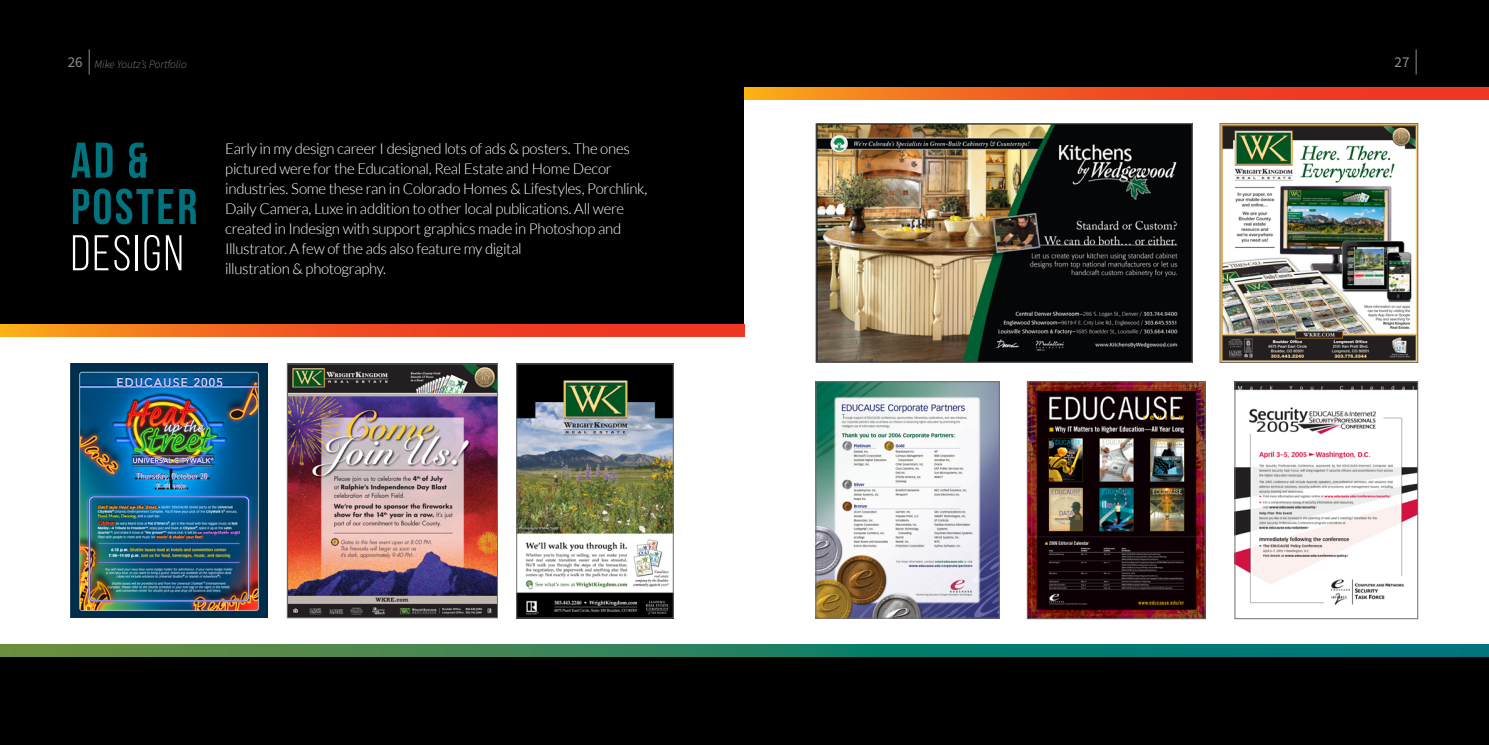
<style>
.page{position:relative;width:1489px;height:745px;background:#fff}
.page>*{position:absolute;margin:0;border:0;box-sizing:border-box;transform-origin:0 0}
.t1{font:700 50px/46.2px "Bebas Neue";letter-spacing:.05em;color:#00747e}
.t2{font:50px "Bebas Neue";letter-spacing:.05em;color:#fff}
.t3{font:300 15px/20px "Lato";letter-spacing:-.02em;color:#fff}
.t4{font:15px "Source Sans Pro";color:#8f9194}
.t5{font:italic 300 11.25px "Source Sans Pro";color:#8f9194}
.s1{font-weight:400;font-style:normal;font-size:15px}
</style>
<div class="page">
<div style="left:0;top:0;width:1488px;height:744px;background:#000"></div>
<div style="left:0;top:326px;width:744px;height:322px;background:#fff"></div>
<div style="left:744px;top:92px;width:744px;height:555px;background:#fff"></div>
<svg style="left:0;top:644px;width:1488px;height:12px;background:#27815f"></svg>
<svg style="left:0;top:324px;width:744px;height:12px;background:#f15820"></svg>
<svg style="left:744px;top:88px;width:744px;height:11px;background:#f15920"></svg>
<img style="left:817px;top:125px;width:373px;height:235px">
<div style="left:815px;top:123px;width:377px;height:239px;border:1px solid #6d6e71"></div>
<img style="left:1221px;top:125px;width:194px;height:235px">
<div style="left:1219px;top:123px;width:198px;height:239px;border:1px solid #6d6e71"></div>
<img style="left:1028px;top:383px;width:175px;height:233px">
<div style="left:1026px;top:381px;width:179px;height:237px;border:1px solid #6d6e71"></div>
<img style="left:817px;top:383px;width:180px;height:233px">
<div style="left:815px;top:381px;width:184px;height:237px;border:1px solid #6d6e71"></div>
<img style="left:1236px;top:383px;width:179px;height:222px">
<div style="left:1234px;top:381px;width:183px;height:237px;border:1px solid #6d6e71"></div>
<img style="left:518px;top:365px;width:153px;height:251px">
<div style="left:516px;top:363px;width:157px;height:255px;border:1px solid #6d6e71"></div>
<img style="left:289px;top:365px;width:207px;height:250px">
<div style="left:287px;top:363px;width:211px;height:254px;border:1px solid #6d6e71"></div>
<img style="left:71px;top:363px;width:197px;height:254px">
<svg style="left:89px;top:49px;width:1px;height:25px"></svg>
<svg style="left:1415px;top:49px;width:1px;height:25px"></svg>
<p class="t5" style="left:68px;top:57px;width:120px"><span class="s1">26</span> Mike Youtz’s Portfolio</p>
<p class="t4" style="left:1394px;top:52px;width:16px">27</p>
<h1 class="t1" style="left:71px;top:136px;width:128px">AD &amp;<br>POSTER</h1>
<h1 class="t2" style="left:71px;top:226px;width:114px">DESIGN</h1>
<p class="t3" style="left:225px;top:138px;width:423px">Early in my design career I designed lots of ads &amp; posters. The ones pictured were for the Educational, Real Estate and Home Decor industries. Some these ran in Colorado Homes &amp; Lifestyles, Porchlink, Daily Camera, Luxe in addition to other local publications. All were created in Indesign with support graphics made in Photoshop and Illustrator. A few of the ads also feature my digital<br>illustration &amp; photography.</p>
</div>
